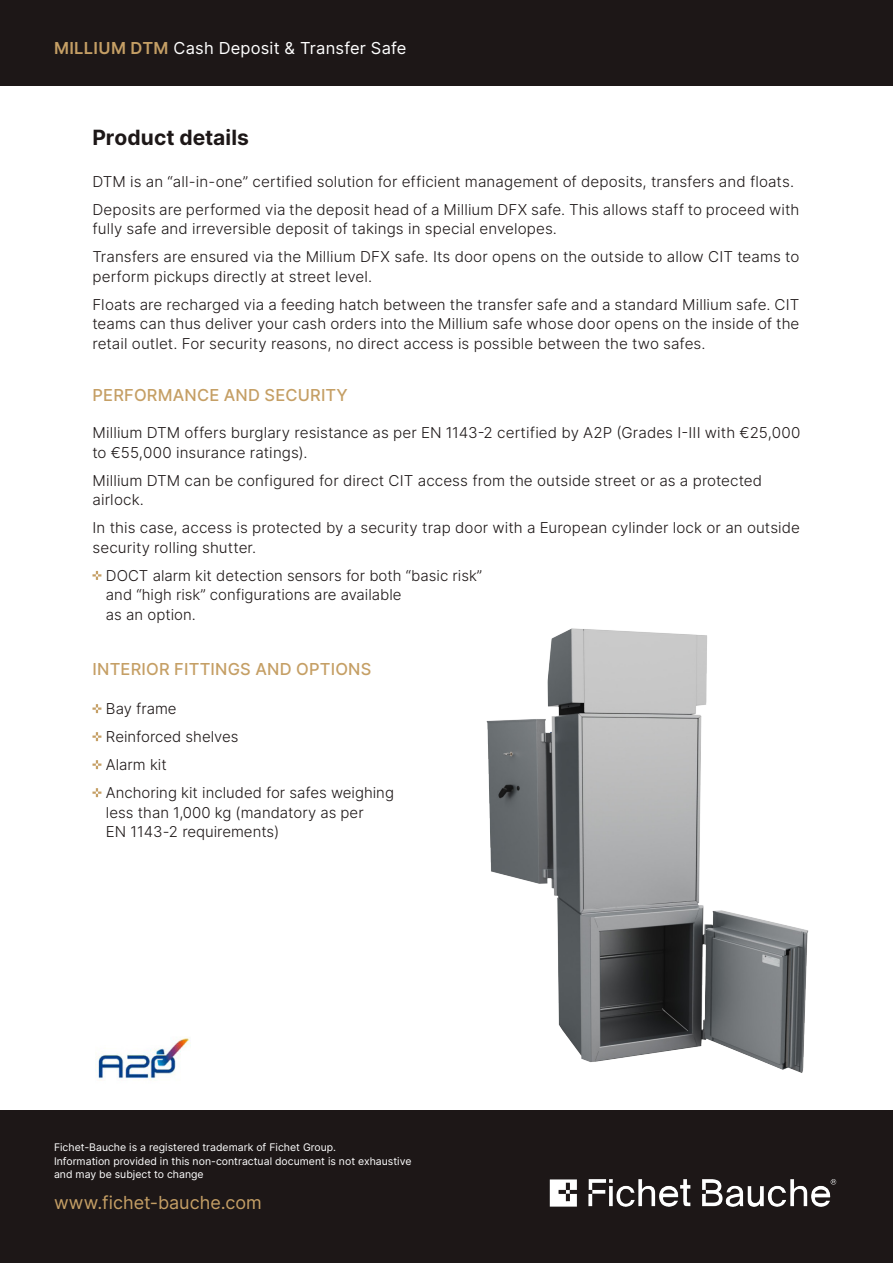
<style>
.page{position:relative;width:893px;height:1263px;background:#fff}
.page>*{position:absolute;margin:0;border:0;box-sizing:border-box;transform-origin:0 0}
.Headline_Body{font:700 21px "Inter";color:#1d1717}
.web_address{font:18px "Inter";color:#c59f65}
.Image_text_Blue{font:500 16.5px "Inter";letter-spacing:.01em;color:#c59f65}
.t1{font:16.5px "Inter";letter-spacing:.01em;color:#fff}
.Image_text_Blue-2{font:300 15px/19.5px "Inter";letter-spacing:.005em;color:#1d1717}
.t2{font:10.5px/13.5px "Inter";color:#fff}
.s1{font-weight:600;color:#c59f65}
</style>
<div class="page">
<img style="left:486px;top:628px;width:323px;height:445px">
<div style="left:0;top:0;width:893px;height:85px;background:#1d1717"></div>
<div style="left:0;top:1110px;width:893px;height:153px;background:#1d1717"></div>
<svg style="left:92px;top:571px;width:9px;height:9px"></svg>
<svg style="left:92px;top:704px;width:9px;height:9px"></svg>
<svg style="left:92px;top:732px;width:9px;height:9px"></svg>
<svg style="left:92px;top:760px;width:9px;height:9px"></svg>
<svg style="left:92px;top:788px;width:9px;height:9px"></svg>
<img style="left:549px;top:1179px;width:288px;height:28px">
<img style="left:95px;top:1038px;width:96px;height:42px">
<p class="t1" style="left:54px;top:36px;width:354px"><span class="s1">MILLIUM DTM</span> Cash Deposit &amp; Transfer Safe</p>
<p class="Headline_Body" style="left:92px;top:122px;width:158px">Product details</p>
<p class="Image_text_Blue-2" style="left:92px;top:171px;width:703px">DTM is an “all-in-one” certified solution for efficient management of deposits, transfers and floats.</p>
<p class="Image_text_Blue-2" style="left:92px;top:199px;width:708px">Deposits are performed via the deposit head of a Millium DFX safe. This allows staff to proceed with fully safe and irreversible deposit of takings in special envelopes.</p>
<p class="Image_text_Blue-2" style="left:92px;top:247px;width:708px">Transfers are ensured via the Millium DFX safe. Its door opens on the outside to allow CIT teams to perform pickups directly at street level.</p>
<p class="Image_text_Blue-2" style="left:92px;top:294px;width:708px;text-align:justify">Floats are recharged via a feeding hatch between the transfer safe and a standard Millium safe. CIT teams can thus deliver your cash orders into the Millium safe whose door opens on the inside of the retail outlet. For security reasons, no direct access is possible between the two safes.</p>
<p class="Image_text_Blue" style="left:93px;top:383px;width:257px">PERFORMANCE AND SECURITY</p>
<p class="Image_text_Blue-2" style="left:92px;top:423px;width:709px">Millium DTM offers burglary resistance as per EN 1143-2 certified by A2P (Grades I-III with €25,000 to €55,000 insurance ratings).</p>
<p class="Image_text_Blue-2" style="left:92px;top:471px;width:671px">Millium DTM can be configured for direct CIT access from the outside street or as a protected airlock.</p>
<p class="Image_text_Blue-2" style="left:92px;top:518px;width:709px">In this case, access is protected by a security trap door with a European cylinder lock or an outside security rolling shutter.</p>
<p class="Image_text_Blue-2" style="left:106px;top:566px;width:378px">DOCT alarm kit detection sensors for both “basic risk” and “high risk” configurations are available<br>as an option.</p>
<p class="Image_text_Blue" style="left:93px;top:657px;width:280px">INTERIOR FITTINGS AND OPTIONS</p>
<p class="Image_text_Blue-2" style="left:106px;top:699px;width:72px">Bay frame</p>
<p class="Image_text_Blue-2" style="left:106px;top:727px;width:134px">Reinforced shelves</p>
<p class="Image_text_Blue-2" style="left:106px;top:755px;width:62px">Alarm kit</p>
<p class="Image_text_Blue-2" style="left:106px;top:783px;width:290px">Anchoring kit included for safes weighing less than 1,000 kg (mandatory as per<br>EN 1143-2 requirements)</p>
<p class="t2" style="left:54px;top:1140px;width:359px">Fichet-Bauche is a registered trademark of Fichet Group.<br>Information provided in this non-contractual document is not exhaustive and may be subject to change</p>
<p class="web_address" style="left:54px;top:1189px;width:209px">www.fichet-bauche.com</p>
</div>
